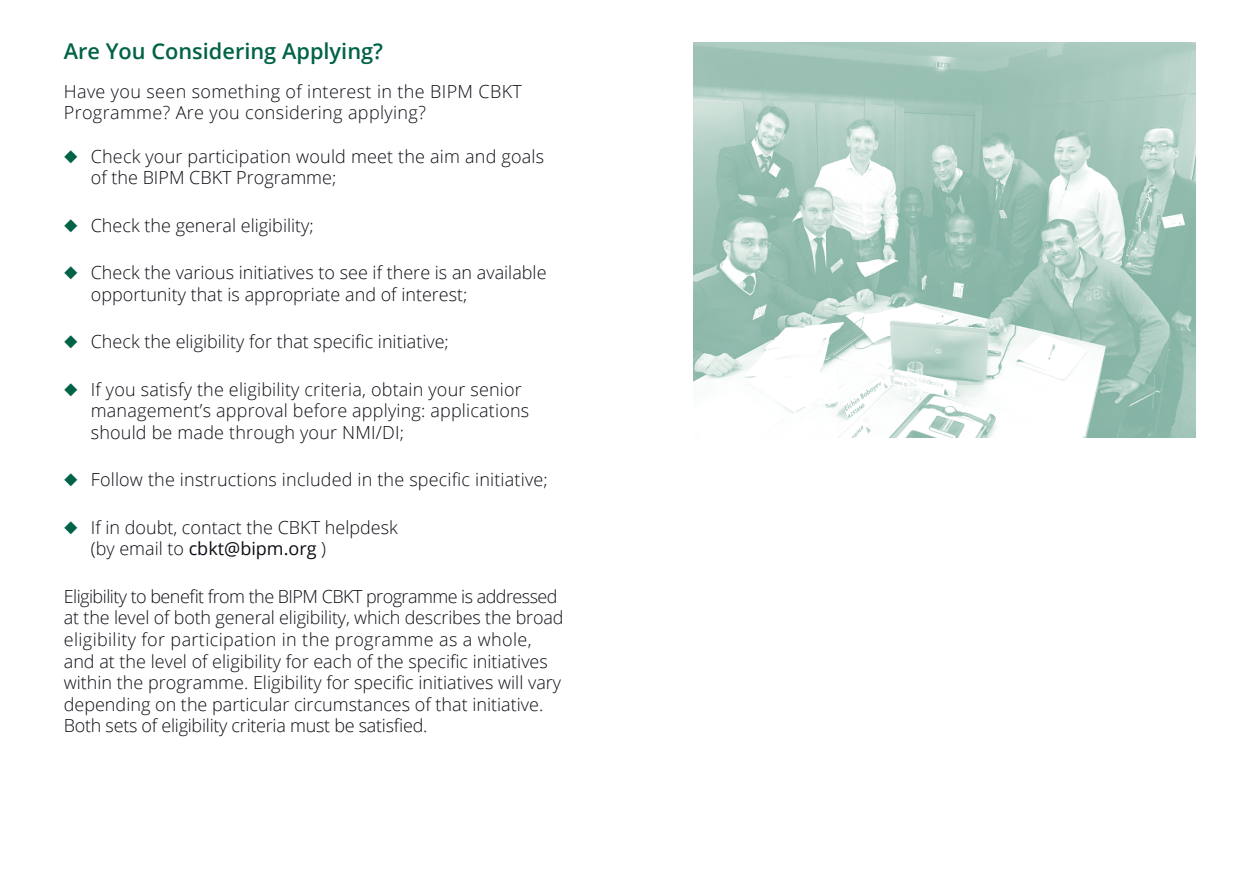
<style>
.page{position:relative;width:1259px;height:893px;background:#fff}
.page>*{position:absolute;margin:0;border:0;box-sizing:border-box;transform-origin:0 0}
.Gros_titres{font:600 21.75px "Open Sans";color:#006247}
.Texte{font:300 18px/21.6px "Open Sans";color:#0e0c15}
.Texte-2{font:300 18px/21.6px "Open Sans";letter-spacing:.02em;color:#0e0c15}
.s1{color:#006247}
.s2{font-weight:400}
</style>
<div class="page">
<img style="left:693px;top:43px;width:502px;height:395px">
<p class="Gros_titres" style="left:64px;top:36px;width:321px">Are You Considering Applying?</p>
<p class="Texte-2" style="left:64px;top:80px;width:460px">Have you seen something of interest in the BIPM CBKT<br>Programme? Are you considering applying?</p>
<p class="Texte" style="left:91px;top:145px;width:455px;text-indent:-27px"><span class="s1">◆</span> Check your participation would meet the aim and goals of the BIPM CBKT Programme;</p>
<p class="Texte" style="left:64px;top:214px;width:251px"><span class="s1">◆</span> Check the general eligibility;</p>
<p class="Texte" style="left:91px;top:261px;width:457px;text-indent:-27px"><span class="s1">◆</span> Check the various initiatives to see if there is an available opportunity that is appropriate and of interest;</p>
<p class="Texte" style="left:64px;top:330px;width:386px"><span class="s1">◆</span> Check the eligibility for that specific initiative;</p>
<p class="Texte" style="left:91px;top:378px;width:440px;text-indent:-27px"><span class="s1">◆</span> If you satisfy the eligibility criteria, obtain your senior management’s approval before applying: applications should be made through your NMI/DI;</p>
<p class="Texte" style="left:64px;top:469px;width:485px"><span class="s1">◆</span> Follow the instructions included in the specific initiative;</p>
<p class="Texte" style="left:91px;top:516px;width:308px;text-indent:-27px"><span class="s1">◆</span> If in doubt, contact the CBKT helpdesk (by email to <span class="s2">cbkt@bipm.org</span> )</p>
<p class="Texte" style="left:64px;top:585px;width:501px">Eligibility to benefit from the BIPM CBKT programme is addressed at the level of both general eligibility, which describes the broad eligibility for participation in the programme as a whole, and at the level of eligibility for each of the specific initiatives within the programme. Eligibility for specific initiatives will vary depending on the particular circumstances of that initiative.<br>Both sets of eligibility criteria must be satisfied.</p>
</div>
